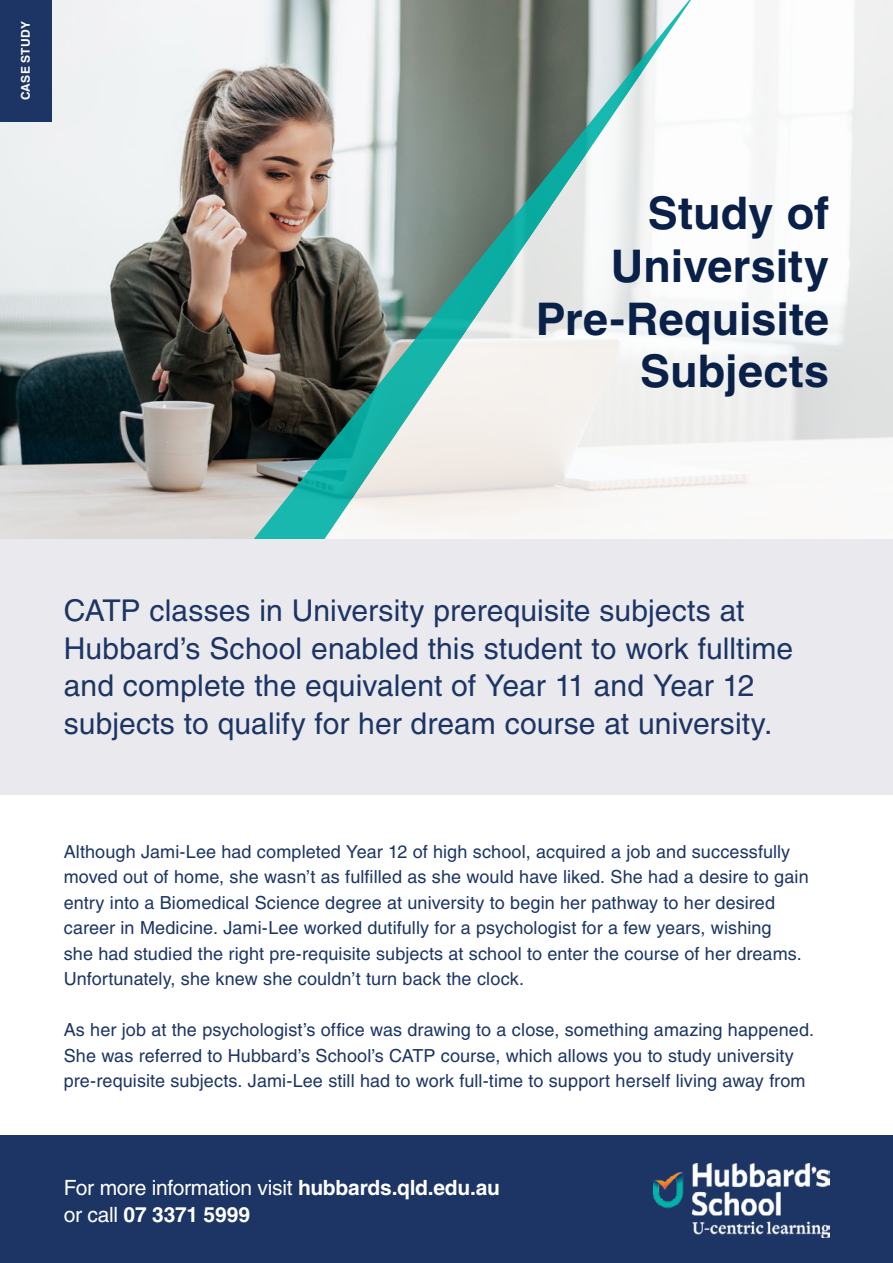
<style>
.page{position:relative;width:893px;height:1263px;background:#fff}
.page>*{position:absolute;margin:0;border:0;box-sizing:border-box;transform-origin:0 0}
.t1{font:700 45px/52.5px "Helvetica LT Std";color:#092048;text-align:right}
.t2{font:30px/37.5px "Helvetica LT Std";letter-spacing:.005em;color:#1c3564}
.t3{font:21px/27px "Helvetica LT Std";letter-spacing:-.015em;color:#fff}
.t4{font:18px/25.5px "Helvetica LT Std";letter-spacing:.005em;color:#1c3564}
.t5{font:700 12px "Helvetica LT Std";letter-spacing:.025em;color:#fff}
.s1{font-weight:700}
</style>
<div class="page">
<img style="left:0;top:0;width:254px;height:539px">
<svg style="left:700px;top:0;width:193px;height:487px"></svg>
<svg style="left:254px;top:0;width:446px;height:539px"></svg>
<div style="left:0;top:539px;width:893px;height:255px;background:#eaeaee"></div>
<div style="left:0;top:1135px;width:893px;height:128px;background:#1c3564"></div>
<img style="left:653px;top:1163px;width:176px;height:74px">
<div style="left:0;top:0;width:51px;height:122px;background:#1c3564"></div>
<p class="t5" style="left:18px;top:100px;width:81px;rotate:-90deg">CASE STUDY</p>
<h1 class="t1" style="left:536px;top:187px;width:295px">Study of<br>University<br>Pre-Requisite<br>Subjects</h1>
<h2 class="t2" style="left:64px;top:592px;width:731px">CATP classes in University prerequisite subjects at Hubbard’s School enabled this student to work fulltime and complete the equivalent of Year 11 and Year 12 subjects to qualify for her dream course at university.</h2>
<p class="t4" style="left:64px;top:839px;width:746px">Although Jami-Lee had completed Year 12 of high school, acquired a job and successfully moved out of home, she wasn’t as fulfilled as she would have liked. She had a desire to gain entry into a Biomedical Science degree at university to begin her pathway to her desired career in Medicine. Jami-Lee worked dutifully for a psychologist for a few years, wishing<br>she had studied the right pre-requisite subjects at school to enter the course of her dreams.<br>Unfortunately, she knew she couldn’t turn back the clock.</p>
<p class="t4" style="left:64px;top:1017px;width:752px">As her job at the psychologist’s office was drawing to a close, something amazing happened.<br>She was referred to Hubbard’s School’s CATP course, which allows you to study university pre-requisite subjects. Jami-Lee still had to work full-time to support herself living away from</p>
<p class="t3" style="left:64px;top:1173px;width:438px">For more information visit <span class="s1">hubbards.qld.edu.au </span>or call <span class="s1">07 3371 5999</span></p>
</div>
